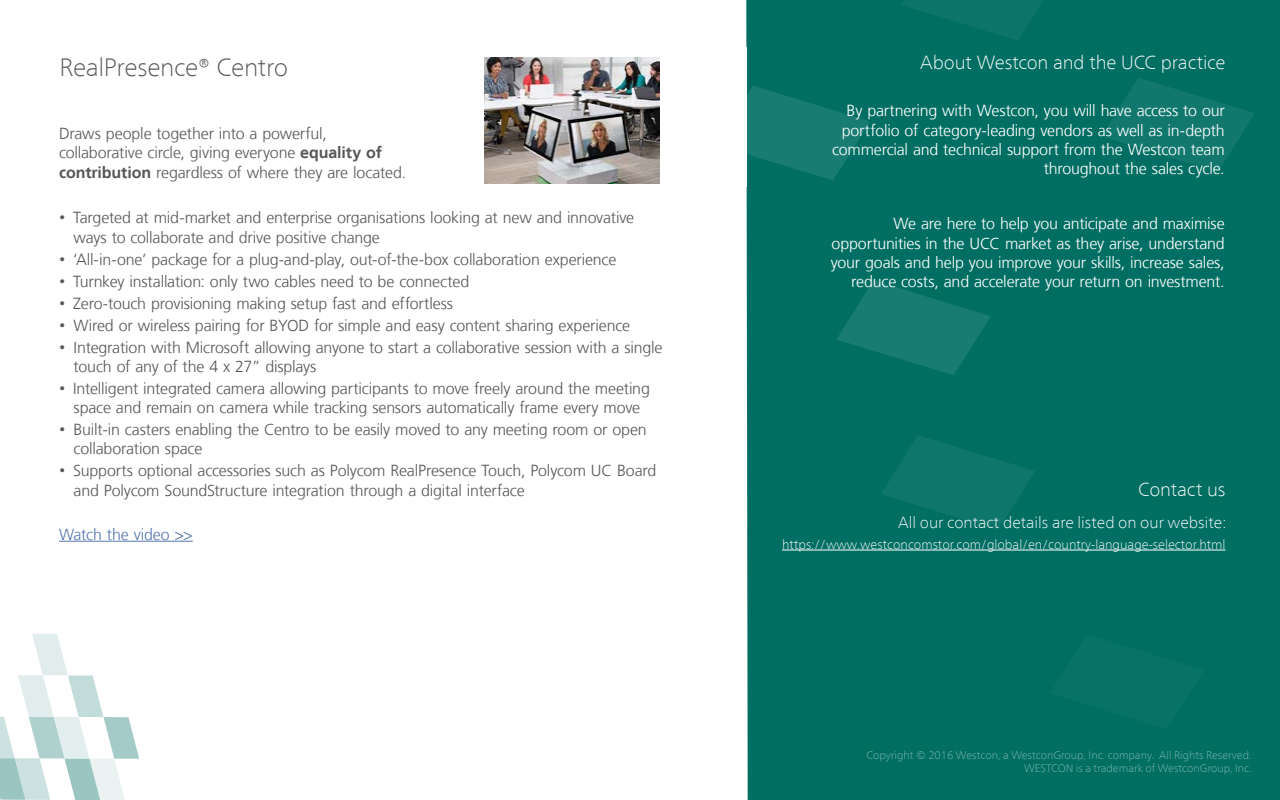
<style>
.page{position:relative;width:1280px;height:800px;background:#fff}
.page>*{position:absolute;margin:0;border:0;box-sizing:border-box;transform-origin:0 0}
.t1{font:100 25px "Frutiger Neue LT Com";letter-spacing:-.015em;color:#575756}
.t2{font:100 19px "Frutiger Neue LT Com";letter-spacing:-.01em;color:#fff}
.t3{font:300 16px/19.2px "Frutiger LT";letter-spacing:-.01em;color:#575756}
.t4{font:300 16px/19.2px "Frutiger LT";letter-spacing:-.015em;color:#fff;text-align:right}
.t5{font:100 16px "Frutiger Neue LT Com";color:#fff}
.t6{font:300 16px "Frutiger LT";letter-spacing:-.01em;color:#5576af}
.t7{font:100 13px "Frutiger Neue LT Com";color:#fff}
.t8{font:100 11px/13.2px "Frutiger Neue LT Com";color:#80b7b1;text-align:right}
.s1{font-style:inherit}
.s2{font-weight:700}
.s3{font-family:"Arial";font-weight:400}
</style>
<div class="page">
<svg style="left:0;top:634px;width:139px;height:166px"></svg>
<div style="left:746px;top:0;width:534px;height:800px;background:#006e63"></div>
<svg style="left:746px;top:86px;width:124px;height:95px;background:#13796e"></svg>
<svg style="left:1102px;top:78px;width:153px;height:94px;background:#0a7369"></svg>
<svg style="left:836px;top:280px;width:155px;height:95px;background:#0e756b"></svg>
<svg style="left:901px;top:0;width:154px;height:41px;background:#067166"></svg>
<svg style="left:881px;top:435px;width:154px;height:95px;background:#087268"></svg>
<div style="left:1050px;top:634px;width:154px;height:95px;background:#077267"></div>
<hr style="left:782px;top:550px;width:444px;height:1px;background:#fff">
<img style="left:485px;top:57px;width:175px;height:127px">
<hr style="left:59px;top:541px;width:134px;height:1px;background:#5576af">
<h1 class="t1" style="left:59px;top:53px;width:230px">RealPresence<span class="s1">®</span> Centro</h1>
<p class="t3" style="left:59px;top:124px;width:349px">Draws people together into a powerful, collaborative circle, giving everyone <span class="s2">equality of contribution</span> regardless of where they are located.</p>
<p class="t3" style="left:74px;top:209px;width:562px;text-indent:-14px"><span class="s3">•</span> Targeted at mid-market and enterprise organisations looking at new and innovative ways to collaborate and drive positive change</p>
<p class="t3" style="left:59px;top:250px;width:558px"><span class="s3">•</span> ‘All-in-one’ package for a plug-and-play, out-of-the-box collaboration experience</p>
<p class="t3" style="left:59px;top:272px;width:411px"><span class="s3">•</span> Turnkey installation: only two cables need to be connected</p>
<p class="t3" style="left:59px;top:294px;width:395px"><span class="s3">•</span> Zero-touch provisioning making setup fast and effortless</p>
<p class="t3" style="left:59px;top:316px;width:572px"><span class="s3">•</span> Wired or wireless pairing for BYOD for simple and easy content sharing experience</p>
<p class="t3" style="left:74px;top:338px;width:590px;text-indent:-14px"><span class="s3">•</span> Integration with Microsoft allowing anyone to start a collaborative session with a single touch of any of the 4 x 27” displays</p>
<p class="t3" style="left:59px;top:379px;width:592px;text-align:center"><span class="s3">•</span> Intelligent integrated camera allowing participants to move freely around the meeting space and remain on camera while tracking sensors automatically frame every move</p>
<p class="t3" style="left:74px;top:420px;width:575px;text-indent:-14px"><span class="s3">•</span> Built-in casters enabling the Centro to be easily moved to any meeting room or open collaboration space</p>
<p class="t3" style="left:74px;top:462px;width:584px;text-indent:-14px"><span class="s3">•</span> Supports optional accessories such as Polycom RealPresence Touch, Polycom UC Board and Polycom SoundStructure integration through a digital interface</p>
<p class="t6" style="left:59px;top:525px;width:135px">Watch the video &gt;&gt;</p>
<p class="t2" style="left:920px;top:51px;width:307px">About Westcon and the UCC practice</p>
<p class="t4" style="left:832px;top:102px;width:394px">By partnering with Westcon, you will have access to our portfolio of category-leading vendors as well as in-depth commercial and technical support from the Westcon team throughout the sales cycle.</p>
<p class="t4" style="left:831px;top:215px;width:396px">We are here to help you anticipate and maximise opportunities in the UCC market as they arise, understand your goals and help you improve your skills, increase sales, reduce costs, and accelerate your return on investment.</p>
<p class="t2" style="left:1138px;top:478px;width:89px">Contact us</p>
<p class="t5" style="left:898px;top:513px;width:330px">All our contact details are listed on our website:</p>
<p class="t7" style="left:782px;top:537px;width:445px">https://www.westconcomstor.com/global/en/country-language-selector.html</p>
<p class="t8" style="left:866px;top:748px;width:387px">Copyright © 2016 Westcon, a WestconGroup, Inc. company. All Rights Reserved.<br>WESTCON is a trademark of WestconGroup, Inc.</p>
</div>
